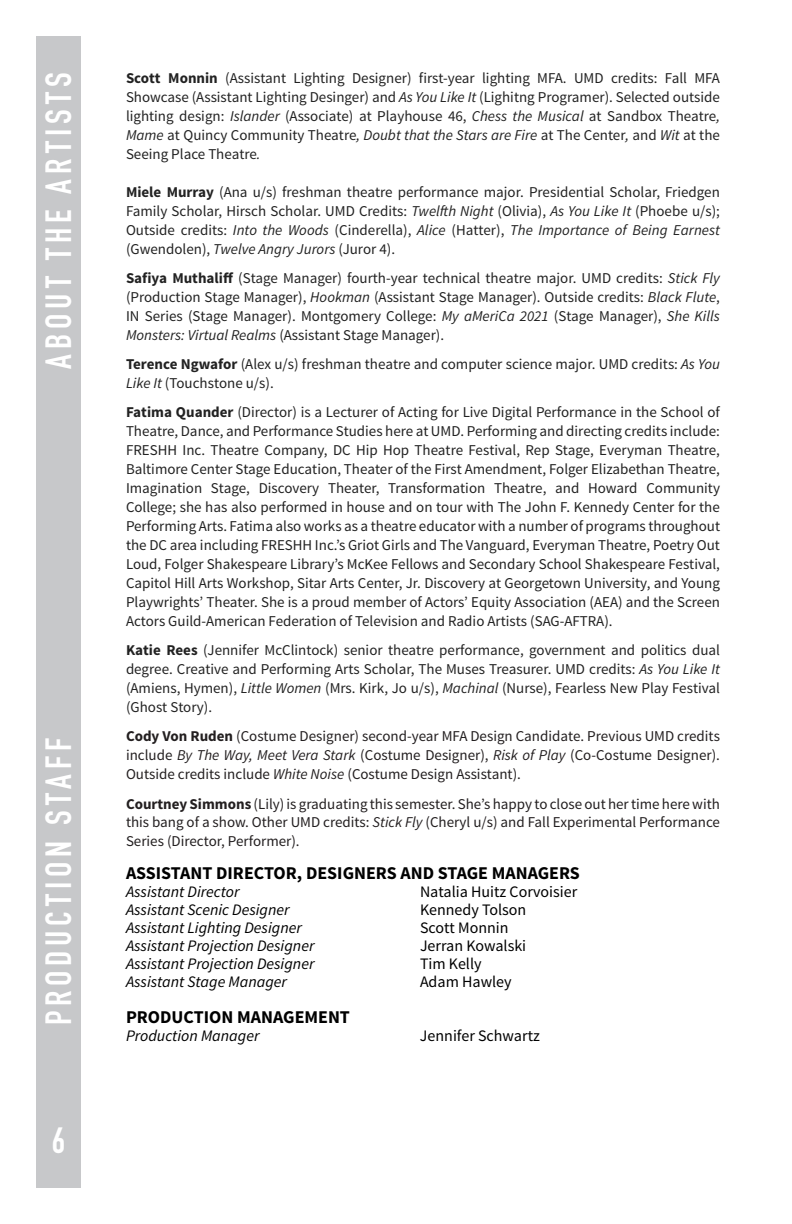
<style>
.page{position:relative;width:792px;height:1224px;background:#fff}
.page>*{position:absolute;margin:0;border:0;box-sizing:border-box;transform-origin:0 0}
.Headings{font:700 36px "DIN Condensed";letter-spacing:.135em;color:#fff}
.t1{font:700 18px "Source Sans Pro";color:#000}
.t2{font:italic 16px "Source Sans Pro";color:#000}
.t3{font:16px "Source Sans Pro";color:#000}
.t4{font:15px/19px "Source Sans Pro";color:#222;text-align:justify}
.t5{font:15px/19px "Source Sans Pro";color:#231f20;text-align:justify}
.s1{font-weight:700}
.s2{font-style:italic}
</style>
<div class="page">
<div style="left:36px;top:36px;width:45px;height:1152px;background:#c7c8ca"></div>
<p class="Headings" style="left:34px;top:369px;width:298px;rotate:-90deg">ABOUT THE ARTISTS</p>
<p class="t4" style="left:126px;top:69px;width:596px"><span class="s1">Scott Monnin</span> (Assistant Lighting Designer) first-year lighting MFA. UMD credits: Fall MFA Showcase (Assistant Lighting Desinger) and <span class="s2">As You Like It</span> (Lighitng Programer). Selected outside lighting design: <span class="s2">Islander</span> (Associate) at Playhouse 46, <span class="s2">Chess the Musical</span> at Sandbox Theatre<span class="s2">, Mame</span> at Quincy Community Theatre<span class="s2">, Doubt that the Stars are Fire</span> at The Center<span class="s2">,</span> and <span class="s2">Wit</span> at the Seeing Place Theatre<span class="s2">.</span></p>
<p class="t4" style="left:126px;top:183px;width:596px"><span class="s1">Miele Murray</span> (Ana u/s) freshman theatre performance major. Presidential Scholar, Friedgen Family Scholar, Hirsch Scholar. UMD Credits: <span class="s2">Twelfth Night</span> (Olivia), <span class="s2">As You Like It</span> (Phoebe u/s); Outside credits: <span class="s2">Into the Woods</span> (Cinderella), <span class="s2">Alice</span> (Hatter), <span class="s2">The Importance of Being Earnest </span>(Gwendolen), <span class="s2">Twelve Angry Jurors</span> (Juror 4).</p>
<p class="t4" style="left:126px;top:269px;width:596px"><span class="s1">Safiya Muthaliff</span> (Stage Manager) fourth-year technical theatre major. UMD credits: <span class="s2">Stick Fly </span>(Production Stage Manager), <span class="s2">Hookman</span> (Assistant Stage Manager). Outside credits: <span class="s2">Black Flute</span>, IN Series (Stage Manager). Montgomery College: <span class="s2">My aMeriCa 2021</span> (Stage Manager), <span class="s2">She Kills Monsters: Virtual Realms</span> (Assistant Stage Manager).</p>
<p class="t4" style="left:126px;top:355px;width:596px"><span class="s1">Terence Ngwafor</span> (Alex u/s) freshman theatre and computer science major. UMD credits: <span class="s2">As You<br>Like It</span> (Touchstone u/s).</p>
<p class="t4" style="left:126px;top:403px;width:596px"><span class="s1">Fatima Quander</span> (Director) is a Lecturer of Acting for Live Digital Performance in the School of Theatre, Dance, and Performance Studies here at UMD. Performing and directing credits include:<br>FRESHH Inc. Theatre Company, DC Hip Hop Theatre Festival, Rep Stage, Everyman Theatre, Baltimore Center Stage Education, Theater of the First Amendment, Folger Elizabethan Theatre, Imagination Stage, Discovery Theater, Transformation Theatre, and Howard Community College; she has also performed in house and on tour with The John F. Kennedy Center for the Performing Arts. Fatima also works as a theatre educator with a number of programs throughout the DC area including FRESHH Inc.’s Griot Girls and The Vanguard, Everyman Theatre, Poetry Out Loud, Folger Shakespeare Library’s McKee Fellows and Secondary School Shakespeare Festival, Capitol Hill Arts Workshop, Sitar Arts Center, Jr. Discovery at Georgetown University, and Young Playwrights’ Theater. She is a proud member of Actors’ Equity Association (AEA) and the Screen Actors Guild-American Federation of Television and Radio Artists (SAG-AFTRA).</p>
<p class="t4" style="left:126px;top:641px;width:596px"><span class="s1">Katie Rees</span> (Jennifer McClintock) senior theatre performance, government and politics dual degree. Creative and Performing Arts Scholar, The Muses Treasurer. UMD credits: <span class="s2">As You Like It </span>(Amiens, Hymen), <span class="s2">Little Women</span> (Mrs. Kirk, Jo u/s), <span class="s2">Machinal</span> (Nurse), Fearless New Play Festival (Ghost Story).</p>
<p class="t5" style="left:126px;top:727px;width:596px"><span class="s1">Cody Von Ruden</span> (Costume Designer) second-year MFA Design Candidate. Previous UMD credits include <span class="s2">By The Way, Meet Vera Stark</span> (Costume Designer), <span class="s2">Risk of Play</span> (Co-Costume Designer).<br>Outside credits include <span class="s2">White Noise</span> (Costume Design Assistant).</p>
<p class="t5" style="left:126px;top:795px;width:595px;line-height:18.4px"><span class="s1">Courtney Simmons</span> (Lily) is graduating this semester. She’s happy to close out her time here with this bang of a show. Other UMD credits: <span class="s2">Stick Fly</span> (Cheryl u/s) and Fall Experimental Performance Series (Director, Performer).</p>
<p class="t1" style="left:126px;top:861px;width:455px">ASSISTANT DIRECTOR, DESIGNERS AND STAGE MANAGERS</p>
<p class="t2" style="left:126px;top:882px;width:115px">Assistant Director</p>
<p class="t3" style="left:420px;top:882px;width:159px">Natalia Huitz Corvoisier</p>
<p class="t2" style="left:126px;top:900px;width:165px">Assistant Scenic Designer</p>
<p class="t3" style="left:420px;top:900px;width:108px">Kennedy Tolson</p>
<p class="t2" style="left:126px;top:918px;width:177px">Assistant Lighting Designer</p>
<p class="t3" style="left:420px;top:918px;width:90px">Scott Monnin</p>
<p class="t2" style="left:126px;top:936px;width:190px">Assistant Projection Designer</p>
<p class="t3" style="left:420px;top:936px;width:108px">Jerran Kowalski</p>
<p class="t2" style="left:126px;top:954px;width:190px">Assistant Projection Designer</p>
<p class="t3" style="left:420px;top:954px;width:63px">Tim Kelly</p>
<p class="t2" style="left:126px;top:972px;width:163px">Assistant Stage Manager</p>
<p class="t3" style="left:420px;top:972px;width:93px">Adam Hawley</p>
<p class="t1" style="left:126px;top:1005px;width:225px">PRODUCTION MANAGEMENT</p>
<p class="t2" style="left:126px;top:1026px;width:135px">Production Manager</p>
<p class="t3" style="left:420px;top:1026px;width:121px">Jennifer Schwartz</p>
<p class="Headings" style="left:34px;top:1025px;width:289px;rotate:-90deg">PRODUCTION STAFF</p>
<h1 class="Headings" style="left:52px;top:1116px;width:15px">6</h1>
</div>
